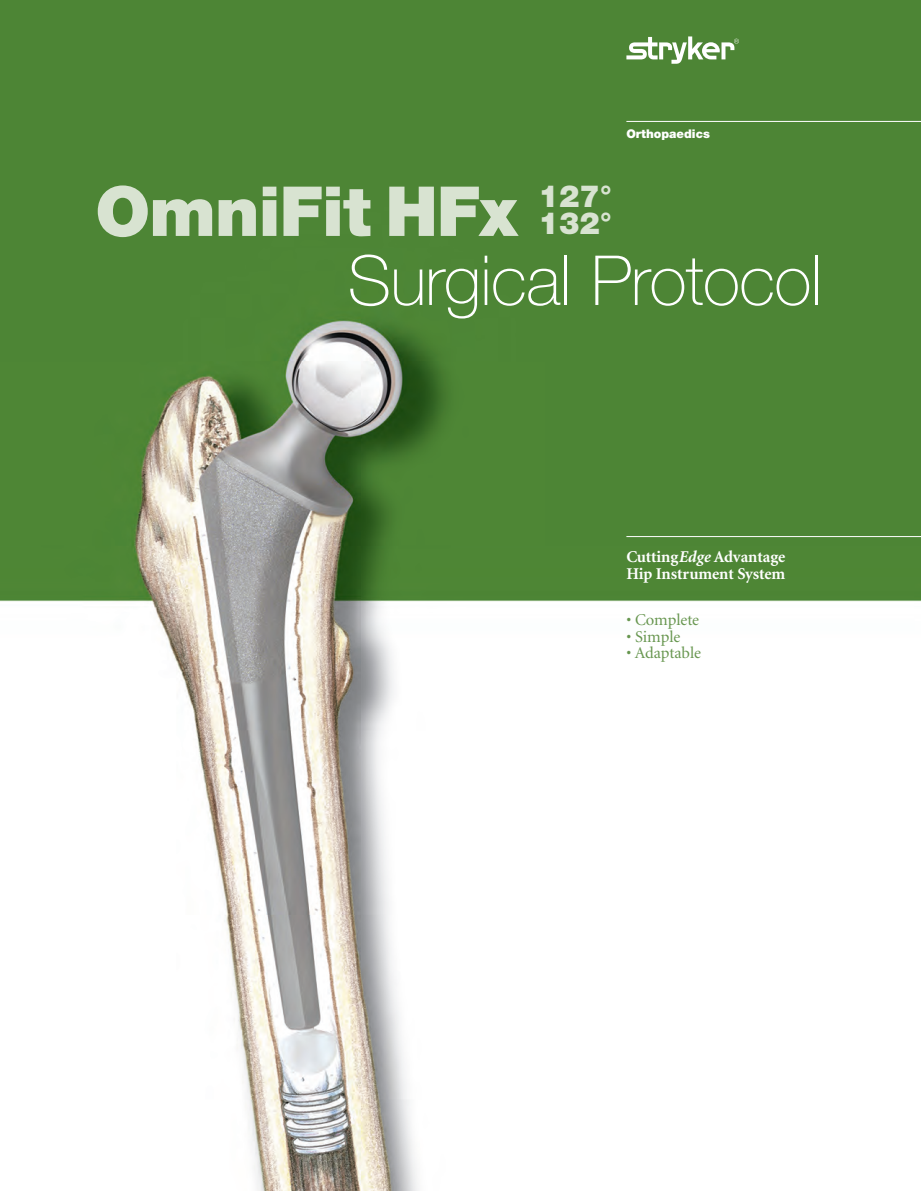
<style>
.page{position:relative;width:921px;height:1191px;background:#fff}
.page>*{position:absolute;margin:0;border:0;box-sizing:border-box;transform-origin:0 0}
.t1{font:100 69px "Helvetica Neue";letter-spacing:-.01em;color:#fff}
.t2{font:900 69px "Helvetica Neue";letter-spacing:-.015em;color:#d8e3d1}
.t3{font:900 30.6px/27px "Helvetica Neue";color:#d8e3d1}
.t4{font:700 16.5px/16.5px "Minion";letter-spacing:-.005em;color:#fff}
.t5{font:16.5px "Minion";letter-spacing:-.005em;color:#67964f}
.t6{font:900 12px "Helvetica Neue";color:#fff}
.s1{font-style:italic}
</style>
<div class="page">
<img style="left:0;top:0;width:920px;height:1190px">
<svg style="left:626px;top:36px;width:112px;height:28px"></svg>
<hr style="left:626px;top:121px;width:294px;height:1px;background:#fff">
<hr style="left:626px;top:536px;width:294px;height:1px;background:#fff">
<p class="t6" style="left:626px;top:130px;width:85px">Orthopaedics</p>
<h1 class="t2" style="left:95px;top:187px;width:424px">OmniFit HFx</h1>
<h1 class="t1" style="left:347px;top:256px;width:476px">Surgical Protocol</h1>
<h2 class="t3" style="left:538px;top:185px;width:75px">127°<br>132°</h2>
<p class="t4" style="left:626px;top:550px;width:160px">Cutting<span class="s1">Edge</span> Advantage<br>Hip Instrument System</p>
<p class="t5" style="left:626px;top:613px;width:74px">• Complete</p>
<p class="t5" style="left:626px;top:629px;width:55px">• Simple</p>
<p class="t5" style="left:626px;top:646px;width:76px">• Adaptable</p>
</div>
